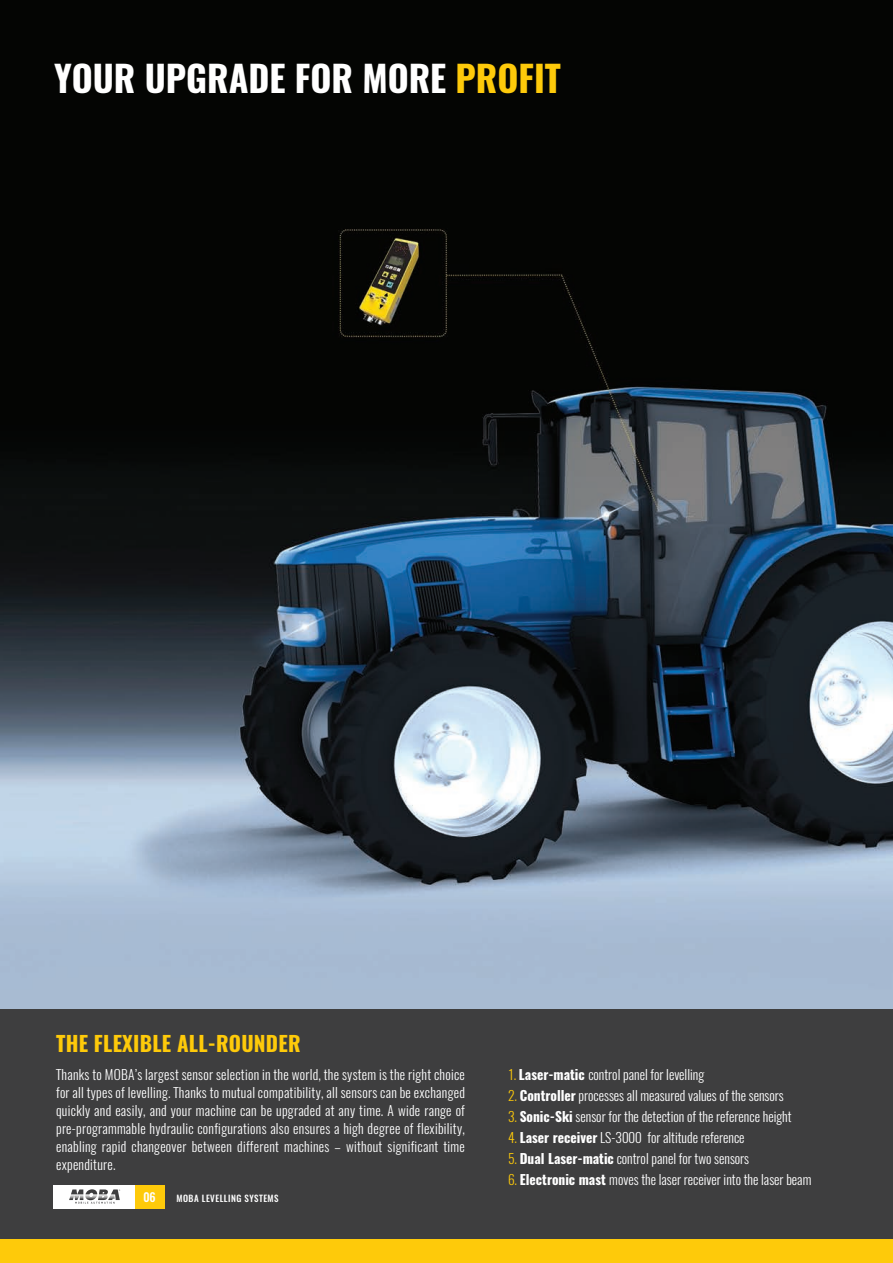
<style>
.page{position:relative;width:893px;height:1263px;background:#fff}
.page>*{position:absolute;margin:0;border:0;box-sizing:border-box;transform-origin:0 0}
.t1{font:700 36px "Oswald";color:#fff}
.t2{font:700 21px "Oswald";letter-spacing:.01em;color:#feca0a}
.t3{font:300 13.5px/18px "Oswald";color:#fff;text-align:justify}
.t4{font:500 12px "Oswald";color:#fff}
.t5{font:500 9px "Oswald";letter-spacing:.05em;color:#fff}
.s1{color:#feca0a}
.s2{font-weight:700}
</style>
<div class="page">
<img style="left:0;top:0;width:893px;height:1009px">
<div style="left:0;top:1010px;width:893px;height:243px;background:#3e3e3f"></div>
<div style="left:0;top:1239px;width:893px;height:24px;background:#feca0a"></div>
<div style="left:135px;top:1185px;width:29px;height:24px;background:#feca0a"></div>
<div style="left:54px;top:1185px;width:81px;height:24px;background:#fff"></div>
<svg style="left:69px;top:1189px;width:51px;height:15px"></svg>
<p class="t1" style="left:54px;top:54px;width:508px">YOUR UPGRADE FOR MORE <span class="s1">PROFIT</span></p>
<p class="t2" style="left:56px;top:1029px;width:246px">THE FLEXIBLE ALL-ROUNDER</p>
<p class="t3" style="left:56px;top:1066px;width:410px">Thanks to MOBA’s largest sensor selection in the world, the system is the right choice for all types of levelling. Thanks to mutual compatibility, all sensors can be exchanged quickly and easily, and your machine can be upgraded at any time. A wide range of pre-programmable hydraulic configurations also ensures a high degree of flexibility, enabling rapid changeover between different machines – without significant time expenditure.</p>
<p class="t4" style="left:143px;top:1189px;width:14px">06</p>
<p class="t5" style="left:176px;top:1192px;width:104px">MOBA LEVELLING SYSTEMS</p>
<p class="t3" style="left:508px;top:1065px;width:198px"><span class="s1">1.</span> <span class="s2">Laser-matic</span> control panel for levelling</p>
<p class="t3" style="left:508px;top:1086px;width:277px"><span class="s1">2.</span> <span class="s2">Controller</span> processes all measured values of the sensors</p>
<p class="t3" style="left:508px;top:1107px;width:285px"><span class="s1">3.</span> <span class="s2">Sonic-Ski</span> sensor for the detection of the reference height</p>
<p class="t3" style="left:508px;top:1128px;width:238px"><span class="s1">4.</span> <span class="s2">Laser receiver</span> LS-3000 for altitude reference</p>
<p class="t3" style="left:508px;top:1149px;width:243px"><span class="s1">5.</span> <span class="s2">Dual Laser-matic</span> control panel for two sensors</p>
<p class="t3" style="left:508px;top:1170px;width:305px"><span class="s1">6.</span> <span class="s2">Electronic mast</span> moves the laser receiver into the laser beam</p>
</div>
